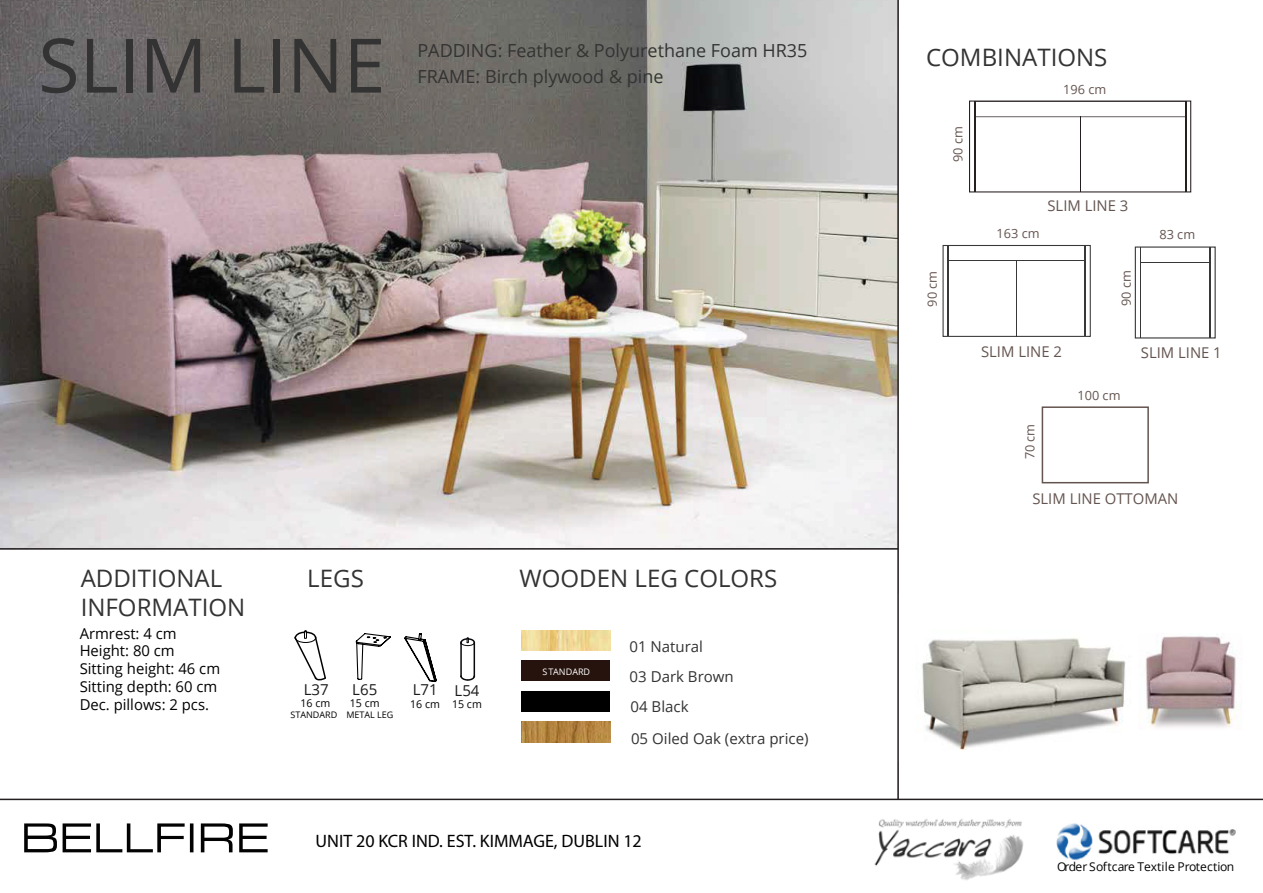
<style>
.page{position:relative;width:1263px;height:893px;background:#fff}
.page>*{position:absolute;margin:0;border:0;box-sizing:border-box;transform-origin:0 0}
.t1{font:75.15px "Open Sans";color:#333}
.t2{font:24px/28.8px "Open Sans";color:#333}
.t3{font:18px/25.2px "Open Sans";color:#333}
.t4{font:18px "Myriad Pro";color:#000}
.t5{font:15px/17.9px "Open Sans";color:#000}
.t6{font:15px/30.2px "Open Sans";color:#333}
.t7{font:15px "Open Sans";color:#191a1a}
.t8{font:14.85px "Open Sans";color:#64544f}
.t9{font:12.75px "Open Sans";color:#64544f}
.t10{font:12.15px "Open Sans";letter-spacing:.005em;color:#000}
.t11{font:10.8px "Open Sans";color:#000}
.t12{font:9px "Open Sans";color:#000}
.t13{font:9px "Open Sans";color:#fff}
</style>
<div class="page">
<img style="left:0;top:0;width:897px;height:548px">
<hr style="left:0;top:548px;width:898px;height:2px;background:#241f1f">
<img style="left:522px;top:630px;width:89px;height:20px">
<div style="left:521px;top:661px;width:89px;height:20px;background:#26130e"></div>
<div style="left:521px;top:691px;width:89px;height:20px;background:#000"></div>
<img style="left:521px;top:722px;width:89px;height:20px">
<hr style="left:0;top:799px;width:1263px;height:1px;background:#241f1f">
<svg style="left:294px;top:630px;width:32px;height:50px"></svg>
<hr style="left:1080px;top:116px;width:1px;height:76px;background:#261f20">
<hr style="left:974px;top:101px;width:1px;height:91px;background:#261f20">
<hr style="left:1185px;top:101px;width:1px;height:91px;background:#261f20">
<div style="left:969px;top:101px;width:222px;height:91px;border:1px solid #261f20"></div>
<svg style="left:974px;top:101px;width:212px;height:16px"></svg>
<svg style="left:355px;top:633px;width:36px;height:47px"></svg>
<svg style="left:404px;top:633px;width:33px;height:49px"></svg>
<div style="left:1042px;top:406px;width:107px;height:77px;border:2px solid #64544f"></div>
<hr style="left:1015px;top:261px;width:1px;height:75px;background:#383838">
<hr style="left:948px;top:245px;width:1px;height:91px;background:#383838">
<hr style="left:1084px;top:245px;width:2px;height:91px;background:#383838">
<hr style="left:948px;top:260px;width:137px;height:1px;background:#383838">
<div style="left:942px;top:245px;width:149px;height:92px;border:1px solid #383838"></div>
<hr style="left:1140px;top:247px;width:1px;height:91px;background:#383838">
<hr style="left:1209px;top:247px;width:1px;height:90px;background:#383838">
<hr style="left:1140px;top:262px;width:70px;height:1px;background:#383838">
<div style="left:1135px;top:246px;width:81px;height:92px;border:1px solid #383838"></div>
<hr style="left:460px;top:642px;width:2px;height:34px;background:#08090c">
<hr style="left:474px;top:642px;width:1px;height:34px;background:#08090c">
<svg style="left:460px;top:674px;width:16px;height:7px"></svg>
<svg style="left:460px;top:637px;width:16px;height:9px"></svg>
<img style="left:921px;top:638px;width:205px;height:112px">
<img style="left:1145px;top:634px;width:92px;height:94px">
<hr style="left:897px;top:0;width:2px;height:799px;background:#241f1f">
<svg style="left:24px;top:823px;width:244px;height:29px"></svg>
<img style="left:1056px;top:823px;width:180px;height:38px">
<img style="left:874px;top:819px;width:150px;height:61px">
<h1 class="t1" style="left:38px;top:14px;width:349px">SLIM LINE</h1>
<p class="t3" style="left:417px;top:38px;width:392px">PADDING: Feather &amp; Polyurethane Foam HR35<br>FRAME: Birch plywood &amp; pine</p>
<h2 class="t2" style="left:926px;top:43px;width:183px">COMBINATIONS</h2>
<p class="t9" style="left:1063px;top:80px;width:45px">196 cm</p>
<h2 class="t2" style="left:81px;top:563px;width:166px">ADDITIONAL<br>INFORMATION</h2>
<h2 class="t2" style="left:307px;top:563px;width:58px">LEGS</h2>
<h2 class="t2" style="left:519px;top:563px;width:259px">WOODEN LEG COLORS</h2>
<p class="t6" style="left:629px;top:631px;width:106px">01 Natural<br>03 Dark Brown<br>04 Black</p>
<p class="t6" style="left:631px;top:723px;width:179px">05 Oiled Oak (extra price)</p>
<p class="t5" style="left:80px;top:624px;width:142px">Armrest: 4 cm<br>Height: 80 cm<br>Sitting height: 46 cm<br>Sitting depth: 60 cm<br>Dec. pillows: 2 pcs.</p>
<p class="t13" style="left:542px;top:665px;width:49px">STANDARD</p>
<p class="t7" style="left:352px;top:680px;width:26px">L65</p>
<p class="t11" style="left:350px;top:696px;width:31px">15 cm</p>
<p class="t12" style="left:290px;top:708px;width:105px">STANDARD METAL LEG</p>
<p class="t7" style="left:304px;top:680px;width:26px">L37</p>
<p class="t7" style="left:455px;top:680px;width:26px">L54</p>
<p class="t7" style="left:413px;top:680px;width:26px">L71</p>
<p class="t11" style="left:300px;top:696px;width:31px">16 cm</p>
<p class="t11" style="left:410px;top:696px;width:31px">16 cm</p>
<p class="t11" style="left:452px;top:696px;width:31px">15 cm</p>
<p class="t4" style="left:316px;top:830px;width:328px">UNIT 20 KCR IND. EST. KIMMAGE, DUBLIN 12</p>
<p class="t9" style="left:949px;top:162px;width:37px;rotate:-90deg">90 cm</p>
<p class="t9" style="left:923px;top:307px;width:37px;rotate:-90deg">90 cm</p>
<p class="t9" style="left:996px;top:225px;width:45px">163 cm</p>
<p class="t8" style="left:1047px;top:196px;width:82px">SLIM LINE 3</p>
<p class="t9" style="left:1117px;top:306px;width:37px;rotate:-90deg">90 cm</p>
<p class="t9" style="left:1159px;top:226px;width:37px">83 cm</p>
<p class="t8" style="left:981px;top:342px;width:82px">SLIM LINE 2</p>
<p class="t9" style="left:1077px;top:386px;width:45px">100 cm</p>
<p class="t8" style="left:1141px;top:342px;width:82px">SLIM LINE 1</p>
<p class="t9" style="left:1021px;top:459px;width:37px;rotate:-90deg">70 cm</p>
<p class="t8" style="left:1032px;top:489px;width:147px">SLIM LINE OTTOMAN</p>
<p class="t10" style="left:1057px;top:858px;width:179px">Order Softcare Textile Protection</p>
</div>
